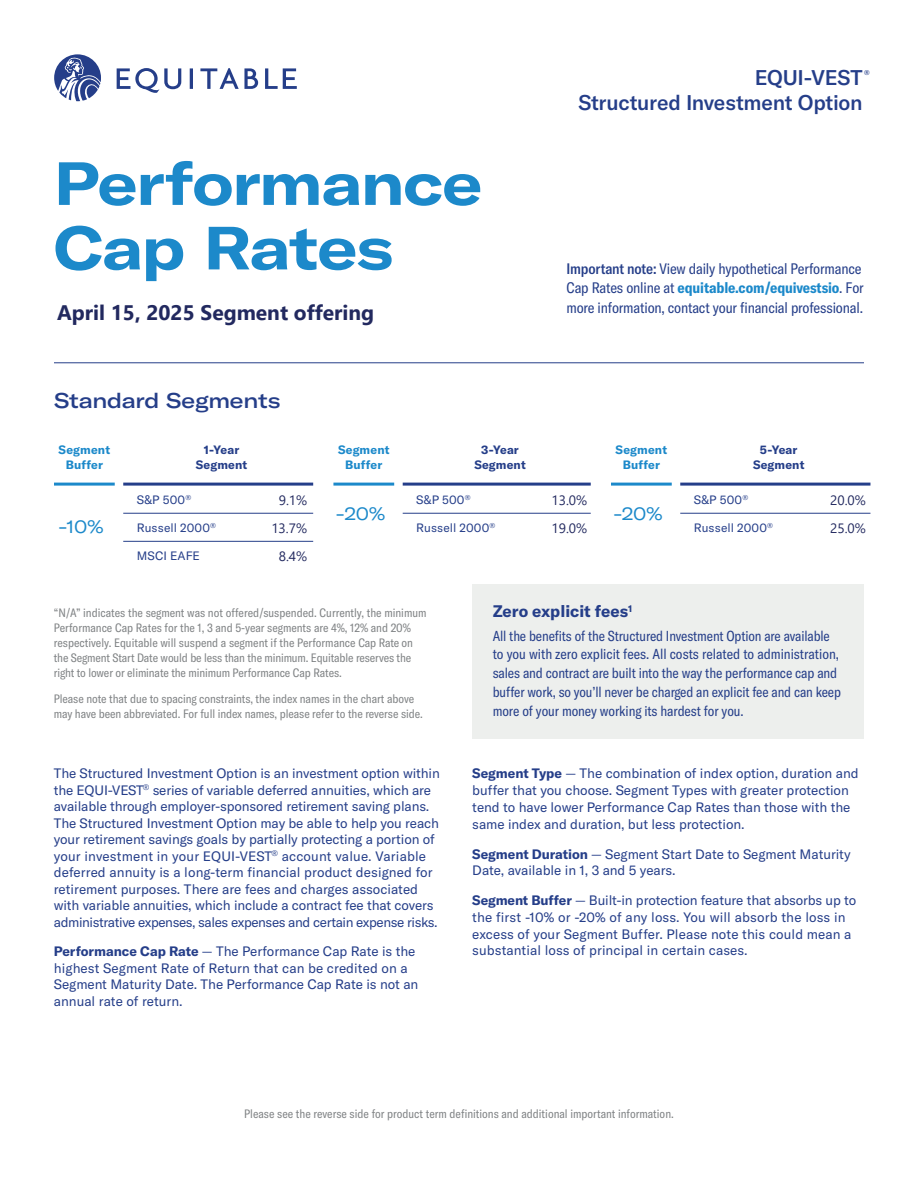
<style>
.page{position:relative;width:918px;height:1188px;background:#fff}
.page>*{position:absolute;margin:0;border:0;box-sizing:border-box;transform-origin:0 0}
.t1{font:700 expanded 60px/64.5px "GT America";letter-spacing:-.015em;color:#1c89ca}
.t2{font:500 21px/25.5px "GT America";letter-spacing:-.01em;color:#253e89;text-align:right}
.t3{font:700 21px "Segoe UI";color:#22295f}
.t4{font:500 expanded 21px "GT America";letter-spacing:-.01em;color:#253e89}
.t5{font:expanded 18px "GT America";color:#1c89ca}
.t6{font:700 16.5px "GT America";color:#253e89}
.t7{font:condensed 15px/19.5px "GT America";letter-spacing:-.01em;color:#253e89}
.t8{font:condensed 14.25px/18.8px "GT America";letter-spacing:-.01em;color:#253e89}
.t9{font:13.5px/16.5px "GT America";letter-spacing:-.005em;color:#253e89}
.t10{font:13.5px "Segoe UI";color:#22295f}
.t11{font:condensed 12px/15px "GT America";letter-spacing:-.005em;color:#808385}
.t12{font:12px "GT America";letter-spacing:.015em;color:#253e89}
.t13{font:700 12px/15px "GT America";letter-spacing:.01em;color:#1c89ca;text-align:center}
.t14{font:700 12px/15px "GT America";letter-spacing:.01em;color:#253e89;text-align:center}
.t15{font:500 6.75px "GT America";color:#253e89}
.s1{font-weight:500}
.s2{font-weight:700;color:#1c89ca}
.s3{font-weight:700}
</style>
<div class="page">
<hr style="left:54px;top:363px;width:810px;height:1px;background:#253e89">
<hr style="left:123px;top:483px;width:190px;height:3px;background:#253e89">
<hr style="left:403px;top:483px;width:188px;height:3px;background:#253e89">
<hr style="left:680px;top:483px;width:190px;height:3px;background:#253e89">
<hr style="left:54px;top:483px;width:61px;height:3px;background:#1c89ca">
<hr style="left:333px;top:483px;width:61px;height:3px;background:#1c89ca">
<hr style="left:611px;top:483px;width:61px;height:3px;background:#1c89ca">
<hr style="left:123px;top:513px;width:190px;height:1px;background:#253e89">
<hr style="left:403px;top:513px;width:188px;height:1px;background:#253e89">
<hr style="left:680px;top:513px;width:190px;height:1px;background:#253e89">
<hr style="left:123px;top:541px;width:190px;height:1px;background:#253e89">
<div style="left:472px;top:584px;width:392px;height:57px;background:#edefed"></div>
<div style="left:472px;top:609px;width:392px;height:130px;background:#edefed"></div>
<svg style="left:54px;top:54px;width:243px;height:47px"></svg>
<h1 class="t1" style="left:54px;top:152px;width:430px">Performance<br>Cap Rates</h1>
<h2 class="t3" style="left:57px;top:297px;width:319px">April 15, 2025 Segment offering</h2>
<h2 class="t2" style="left:578px;top:65px;width:286px">EQUI-VEST<br>Structured Investment Option</h2>
<p class="t15" style="left:864px;top:68px;width:7px">®</p>
<p class="t7" style="left:567px;top:260px;width:299px"><span class="s1">Important note:</span> View daily hypothetical Performance<br>Cap Rates online at <span class="s2">equitable.com/equivestsio</span>. For more information, contact your financial professional.</p>
<h2 class="t4" style="left:54px;top:393px;width:228px">Standard Segments</h2>
<p class="t13" style="left:59px;top:443px;width:53px">Segment<br>Buffer</p>
<p class="t14" style="left:196px;top:443px;width:53px">1-Year<br>Segment</p>
<p class="t13" style="left:338px;top:443px;width:53px">Segment<br>Buffer</p>
<p class="t14" style="left:474px;top:443px;width:53px">3-Year<br>Segment</p>
<p class="t13" style="left:616px;top:443px;width:53px">Segment<br>Buffer</p>
<p class="t14" style="left:753px;top:443px;width:53px">5-Year<br>Segment</p>
<h3 class="t5" style="left:58px;top:517px;width:47px">-10%</h3>
<p class="t12" style="left:137px;top:495px;width:56px">S&amp;P 500<sup>®</sup></p>
<p class="t12" style="left:416px;top:495px;width:56px">S&amp;P 500<sup>®</sup></p>
<p class="t12" style="left:694px;top:495px;width:56px">S&amp;P 500<sup>®</sup></p>
<p class="t10" style="left:279px;top:491px;width:30px">9.1%</p>
<p class="t10" style="left:551px;top:491px;width:37px">13.0%</p>
<p class="t10" style="left:830px;top:491px;width:37px">20.0%</p>
<p class="t10" style="left:271px;top:519px;width:37px">13.7%</p>
<p class="t10" style="left:551px;top:519px;width:37px">19.0%</p>
<p class="t10" style="left:830px;top:519px;width:37px">25.0%</p>
<p class="t10" style="left:279px;top:546px;width:30px">8.4%</p>
<h3 class="t5" style="left:336px;top:503px;width:51px">-20%</h3>
<h3 class="t5" style="left:613px;top:503px;width:51px">-20%</h3>
<p class="t12" style="left:137px;top:523px;width:81px">Russell 2000<sup>®</sup></p>
<p class="t12" style="left:416px;top:523px;width:81px">Russell 2000<sup>®</sup></p>
<p class="t12" style="left:694px;top:523px;width:81px">Russell 2000<sup>®</sup></p>
<p class="t12" style="left:137px;top:551px;width:65px">MSCI EAFE</p>
<p class="t11" style="left:54px;top:606px;width:374px">“N/A” indicates the segment was not offered/suspended. Currently, the minimum Performance Cap Rates for the 1, 3 and 5-year segments are 4%, 12% and 20% respectively. Equitable will suspend a segment if the Performance Cap Rate on the Segment Start Date would be less than the minimum. Equitable reserves the right to lower or eliminate the minimum Performance Cap Rates.</p>
<p class="t11" style="left:54px;top:692px;width:370px">Please note that due to spacing constraints, the index names in the chart above may have been abbreviated. For full index names, please refer to the reverse side.</p>
<p class="t9" style="left:54px;top:767px;width:388px">The Structured Investment Option is an investment option within the EQUI-VEST<sup>®</sup> series of variable deferred annuities, which are available through employer-sponsored retirement saving plans.<br>The Structured Investment Option may be able to help you reach your retirement savings goals by partially protecting a portion of your investment in your EQUI-VEST<sup>®</sup> account value. Variable deferred annuity is a long-term financial product designed for retirement purposes. There are fees and charges associated with variable annuities, which include a contract fee that covers administrative expenses, sales expenses and certain expense risks.</p>
<p class="t9" style="left:54px;top:944px;width:366px"><span class="s3">Performance Cap Rate</span> — The Performance Cap Rate is the highest Segment Rate of Return that can be credited on a Segment Maturity Date. The Performance Cap Rate is not an annual rate of return.</p>
<p class="t6" style="left:493px;top:602px;width:141px">Zero explicit fees<sup>1</sup></p>
<p class="t8" style="left:493px;top:627px;width:350px">All the benefits of the Structured Investment Option are available to you with zero explicit fees. All costs related to administration, sales and contract are built into the way the performance cap and buffer work, so you’ll never be charged an explicit fee and can keep more of your money working its hardest for you.</p>
<p class="t9" style="left:472px;top:766px;width:388px"><span class="s3">Segment Type</span> — The combination of index option, duration and buffer that you choose. Segment Types with greater protection tend to have lower Performance Cap Rates than those with the same index and duration, but less protection.</p>
<p class="t9" style="left:472px;top:846px;width:380px"><span class="s3">Segment Duration</span> — Segment Start Date to Segment Maturity<br>Date, available in 1, 3 and 5 years.</p>
<p class="t9" style="left:472px;top:893px;width:386px"><span class="s3">Segment Buffer</span> — Built-in protection feature that absorbs up to the first -10% or -20% of any loss. You will absorb the loss in excess of your Segment Buffer. Please note this could mean a substantial loss of principal in certain cases.</p>
<p class="t11" style="left:244px;top:1107px;width:431px">Please see the reverse side for product term definitions and additional important information.</p>
</div>
